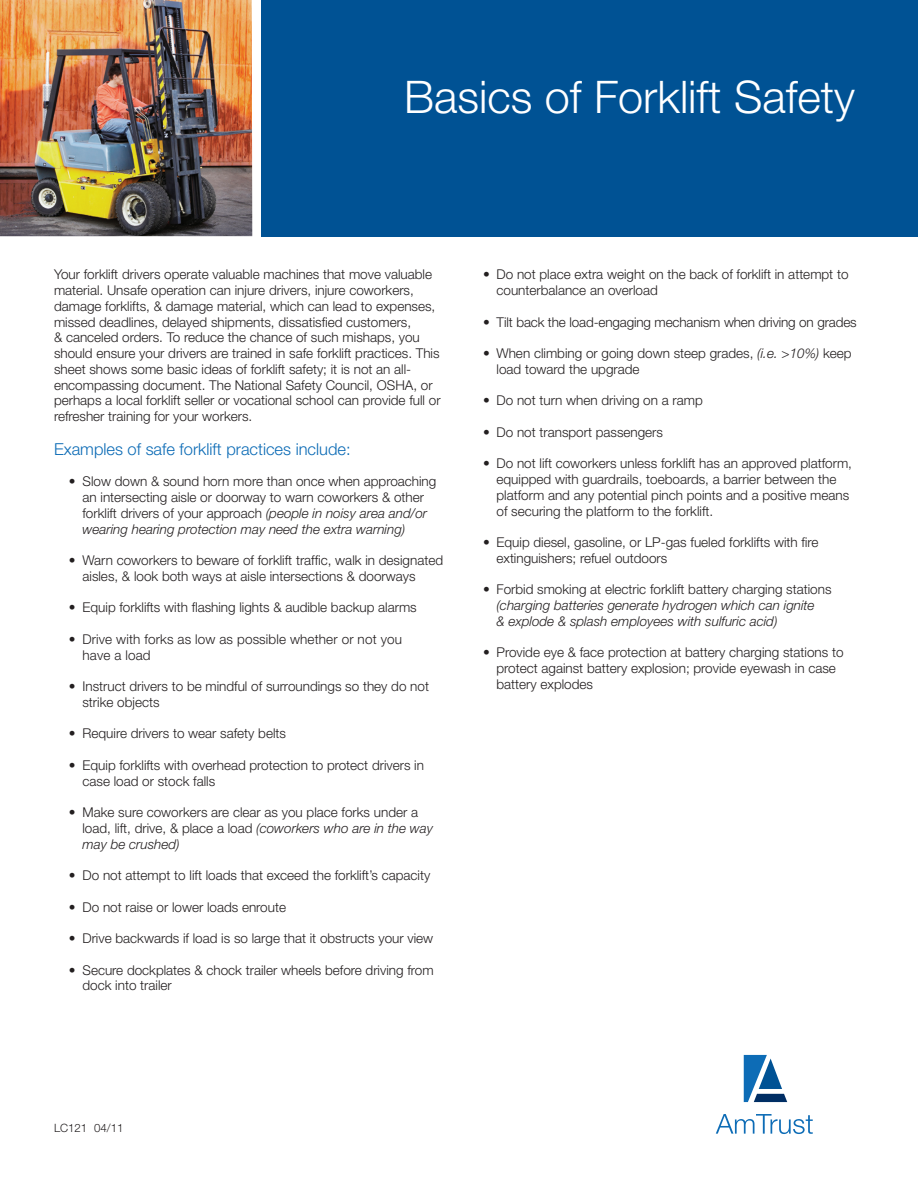
<style>
.page{position:relative;width:918px;height:1188px;background:#fff}
.page>*{position:absolute;margin:0;border:0;box-sizing:border-box;transform-origin:0 0}
.t1{font:300 45px "Helvetica Neue";color:#fff}
.t2{font:300 16.5px "Helvetica Neue";color:#0d6cb6}
.t3{font:300 13.5px/15.8px "Helvetica Neue";color:#231f20}
.t4{font:italic 300 13.5px/15.8px "Helvetica Neue";color:#231f20}
.t5{font:300 11.55px "Helvetica Neue";color:#231f20}
.t6{font:300 11.4px "Helvetica Neue";color:#231f20}
.s1{font-style:italic}
</style>
<div class="page">
<svg style="left:716px;top:1114px;width:97px;height:20px"></svg>
<svg style="left:744px;top:1055px;width:43px;height:47px"></svg>
<img style="left:0;top:0;width:252px;height:236px">
<div style="left:262px;top:0;width:656px;height:236px;background:#005294"></div>
<h1 class="t1" style="left:404px;top:69px;width:452px">Basics of Forklift Safety</h1>
<p class="t3" style="left:54px;top:266px;width:388px">Your forklift drivers operate valuable machines that move valuable material. Unsafe operation can injure drivers, injure coworkers, damage forklifts, &amp; damage material, which can lead to expenses, missed deadlines, delayed shipments, dissatisfied customers,<br>&amp; canceled orders. To reduce the chance of such mishaps, you should ensure your drivers are trained in safe forklift practices. This sheet shows some basic ideas of forklift safety; it is not an all&shy;encompassing document. The National Safety Council, OSHA, or perhaps a local forklift seller or vocational school can provide full or refresher training for your workers.</p>
<p class="t2" style="left:54px;top:439px;width:298px">Examples of safe forklift practices include:</p>
<p class="t3" style="left:82px;top:473px;width:355px;text-indent:-14px">• Slow down &amp; sound horn more than once when approaching an intersecting aisle or doorway to warn coworkers &amp; other forklift drivers of your approach <span class="s1">(people in noisy area and/or wearing hearing protection may need the extra warning)</span></p>
<p class="t3" style="left:82px;top:552px;width:362px;text-indent:-14px">• Warn coworkers to beware of forklift traffic, walk in designated aisles, &amp; look both ways at aisle intersections &amp; doorways</p>
<p class="t3" style="left:69px;top:599px;width:349px">• Equip forklifts with flashing lights &amp; audible backup alarms</p>
<p class="t3" style="left:82px;top:631px;width:321px;text-indent:-14px">• Drive with forks as low as possible whether or not you have a load</p>
<p class="t3" style="left:82px;top:678px;width:348px;text-indent:-14px">• Instruct drivers to be mindful of surroundings so they do not strike objects</p>
<p class="t3" style="left:69px;top:725px;width:219px">• Require drivers to wear safety belts</p>
<p class="t3" style="left:82px;top:757px;width:343px;text-indent:-14px">• Equip forklifts with overhead protection to protect drivers in case load or stock falls</p>
<p class="t3" style="left:82px;top:804px;width:352px;text-indent:-14px">• Make sure coworkers are clear as you place forks under a load, lift, drive, &amp; place a load <span class="s1">(coworkers who are in the way may be crushed)</span></p>
<p class="t3" style="left:69px;top:867px;width:363px">• Do not attempt to lift loads that exceed the forklift’s capacity</p>
<p class="t3" style="left:69px;top:899px;width:219px">• Do not raise or lower loads enroute</p>
<p class="t3" style="left:69px;top:930px;width:366px">• Drive backwards if load is so large that it obstructs your view</p>
<p class="t3" style="left:82px;top:962px;width:353px;text-indent:-14px">• Secure dockplates &amp; chock trailer wheels before driving from dock into trailer</p>
<p class="t3" style="left:497px;top:266px;width:354px;text-indent:-14px">• Do not place extra weight on the back of forklift in attempt to counterbalance an overload</p>
<p class="t3" style="left:483px;top:314px;width:375px">• Tilt back the load-engaging mechanism when driving on grades</p>
<p class="t3" style="left:497px;top:345px;width:357px;text-indent:-14px">• When climbing or going down steep grades, <span class="s1">(i.e. &gt;10%)</span> keep load toward the upgrade</p>
<p class="t3" style="left:483px;top:392px;width:221px">• Do not turn when driving on a ramp</p>
<p class="t3" style="left:483px;top:424px;width:182px">• Do not transport passengers</p>
<p class="t3" style="left:497px;top:455px;width:357px;text-indent:-14px">• Do not lift coworkers unless forklift has an approved platform, equipped with guardrails, toeboards, a barrier between the platform and any potential pinch points and a positive means of securing the platform to the forklift.</p>
<p class="t3" style="left:497px;top:534px;width:324px;text-indent:-14px">• Equip diesel, gasoline, or LP-gas fueled forklifts with fire extinguishers; refuel outdoors</p>
<p class="t3" style="left:483px;top:581px;width:350px">• Forbid smoking at electric forklift battery charging stations</p>
<p class="t4" style="left:497px;top:597px;width:320px">(charging batteries generate hydrogen which can ignite &amp; explode &amp; splash employees with sulfuric acid)</p>
<p class="t3" style="left:497px;top:644px;width:349px;text-indent:-14px">• Provide eye &amp; face protection at battery charging stations to protect against battery explosion; provide eyewash in case battery explodes</p>
<p class="t6" style="left:54px;top:1121px;width:35px">LC121</p>
<p class="t5" style="left:94px;top:1121px;width:31px">04/11</p>
</div>
